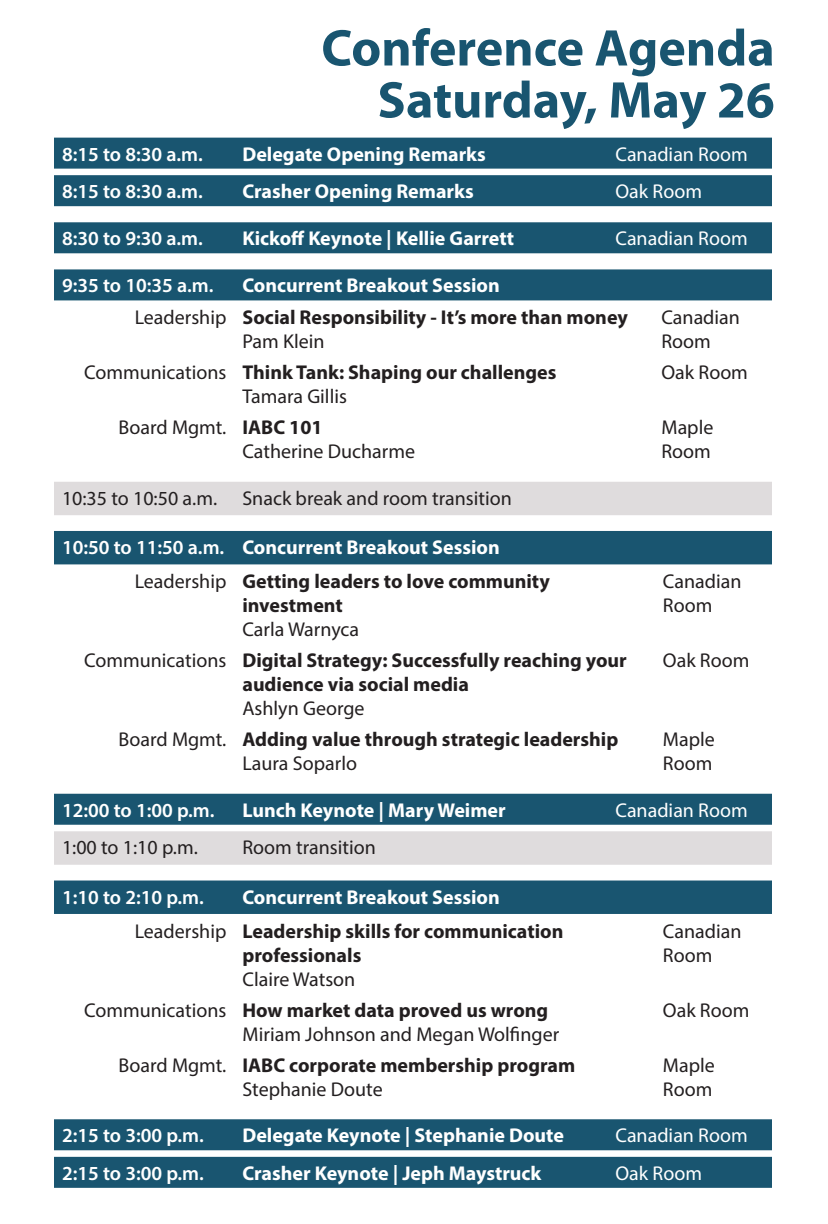
<style>
.page{position:relative;width:828px;height:1224px;background:#fff}
.page>*{position:absolute;margin:0;border:0;box-sizing:border-box;transform-origin:0 0}
.t1{font:700 52px "Myriad Pro";color:#195570}
.t2{font:20px/24px "Myriad Pro";color:#231f20}
.t3{font:700 20px/24px "Myriad Pro";color:#231f20}
.t4{font:700 20px "Myriad Pro";color:#fff}
.t5{font:600 20px "Myriad Pro";color:#fff}
.t6{font:20px "Myriad Pro";color:#fff}
</style>
<div class="page">
<div style="left:54px;top:222px;width:718px;height:31px;background:#195570"></div>
<div style="left:54px;top:794px;width:718px;height:31px;background:#195570"></div>
<div style="left:54px;top:1157px;width:718px;height:31px;background:#195570"></div>
<div style="left:54px;top:269px;width:718px;height:31px;background:#195570"></div>
<div style="left:54px;top:531px;width:718px;height:33px;background:#195570"></div>
<div style="left:54px;top:881px;width:718px;height:33px;background:#195570"></div>
<div style="left:54px;top:831px;width:718px;height:34px;background:#dfdcdd"></div>
<div style="left:54px;top:482px;width:718px;height:33px;background:#dfdcdd"></div>
<div style="left:54px;top:1119px;width:718px;height:31px;background:#195570"></div>
<div style="left:54px;top:175px;width:718px;height:31px;background:#195570"></div>
<div style="left:54px;top:138px;width:718px;height:31px;background:#195570"></div>
<p class="t1" style="left:321px;top:14px;width:455px">Conference Agenda</p>
<p class="t1" style="left:377px;top:66px;width:399px">Saturday, May 26</p>
<p class="t5" style="left:62px;top:141px;width:142px">8:15 to 8:30 a.m.</p>
<p class="t4" style="left:242px;top:141px;width:245px">Delegate Opening Remarks</p>
<p class="t6" style="left:616px;top:142px;width:134px">Canadian Room</p>
<p class="t5" style="left:62px;top:179px;width:142px">8:15 to 8:30 a.m.</p>
<p class="t4" style="left:242px;top:178px;width:233px">Crasher Opening Remarks</p>
<p class="t6" style="left:616px;top:179px;width:88px">Oak Room</p>
<p class="t5" style="left:62px;top:226px;width:142px">8:30 to 9:30 a.m.</p>
<p class="t4" style="left:242px;top:226px;width:273px">Kickoff Keynote | Kellie Garrett</p>
<p class="t6" style="left:616px;top:226px;width:134px">Canadian Room</p>
<p class="t5" style="left:62px;top:273px;width:153px">9:35 to 10:35 a.m.</p>
<p class="t4" style="left:242px;top:273px;width:259px">Concurrent Breakout Session</p>
<p class="t2" style="left:135px;top:305px;width:93px">Leadership</p>
<p class="t3" style="left:242px;top:305px;width:387px">Social Responsibility - It’s more than money</p>
<p class="t2" style="left:242px;top:329px;width:84px">Pam Klein</p>
<p class="t2" style="left:84px;top:360px;width:144px">Communications</p>
<p class="t3" style="left:242px;top:360px;width:316px">Think Tank: Shaping our challenges</p>
<p class="t2" style="left:242px;top:384px;width:106px">Tamara Gillis</p>
<p class="t2" style="left:119px;top:415px;width:109px">Board Mgmt.</p>
<p class="t3" style="left:242px;top:415px;width:82px">IABC 101</p>
<p class="t2" style="left:242px;top:439px;width:174px">Catherine Ducharme</p>
<p class="t2" style="left:62px;top:486px;width:157px">10:35 to 10:50 a.m.</p>
<p class="t2" style="left:242px;top:486px;width:271px">Snack break and room transition</p>
<p class="t5" style="left:62px;top:535px;width:164px">10:50 to 11:50 a.m.</p>
<p class="t4" style="left:242px;top:534px;width:259px">Concurrent Breakout Session</p>
<p class="t2" style="left:135px;top:569px;width:93px">Leadership</p>
<p class="t3" style="left:242px;top:569px;width:309px">Getting leaders to love community investment</p>
<p class="t2" style="left:242px;top:617px;width:118px">Carla Warnyca</p>
<p class="t2" style="left:84px;top:648px;width:144px">Communications</p>
<p class="t3" style="left:242px;top:648px;width:386px">Digital Strategy: Successfully reaching your audience via social media</p>
<p class="t2" style="left:242px;top:696px;width:124px">Ashlyn George</p>
<p class="t2" style="left:119px;top:727px;width:109px">Board Mgmt.</p>
<p class="t3" style="left:242px;top:727px;width:377px">Adding value through strategic leadership</p>
<p class="t2" style="left:242px;top:751px;width:116px">Laura Soparlo</p>
<p class="t2" style="left:661px;top:305px;width:80px">Canadian<br>Room</p>
<p class="t2" style="left:661px;top:360px;width:88px">Oak Room</p>
<p class="t2" style="left:661px;top:415px;width:53px">Maple<br>Room</p>
<p class="t2" style="left:663px;top:569px;width:80px">Canadian<br>Room</p>
<p class="t2" style="left:663px;top:648px;width:88px">Oak Room</p>
<p class="t2" style="left:663px;top:727px;width:53px">Maple<br>Room</p>
<p class="t5" style="left:62px;top:797px;width:154px">12:00 to 1:00 p.m.</p>
<p class="t4" style="left:242px;top:797px;width:265px">Lunch Keynote | Mary Weimer</p>
<p class="t6" style="left:616px;top:798px;width:134px">Canadian Room</p>
<p class="t2" style="left:62px;top:835px;width:137px">1:00 to 1:10 p.m.</p>
<p class="t2" style="left:242px;top:835px;width:135px">Room transition</p>
<p class="t5" style="left:62px;top:884px;width:143px">1:10 to 2:10 p.m.</p>
<p class="t4" style="left:242px;top:884px;width:259px">Concurrent Breakout Session</p>
<p class="t2" style="left:135px;top:919px;width:93px">Leadership</p>
<p class="t3" style="left:242px;top:918px;width:323px">Leadership skills for communication professionals</p>
<p class="t2" style="left:242px;top:967px;width:114px">Claire Watson</p>
<p class="t2" style="left:84px;top:998px;width:144px">Communications</p>
<p class="t3" style="left:242px;top:997px;width:307px">How market data proved us wrong</p>
<p class="t2" style="left:242px;top:1022px;width:318px">Miriam Johnson and Megan Wolfinger</p>
<p class="t2" style="left:119px;top:1053px;width:109px">Board Mgmt.</p>
<p class="t3" style="left:242px;top:1052px;width:334px">IABC corporate membership program</p>
<p class="t2" style="left:242px;top:1077px;width:142px">Stephanie Doute</p>
<p class="t2" style="left:663px;top:919px;width:80px">Canadian<br>Room</p>
<p class="t2" style="left:663px;top:998px;width:88px">Oak Room</p>
<p class="t2" style="left:663px;top:1053px;width:53px">Maple<br>Room</p>
<p class="t5" style="left:62px;top:1123px;width:143px">2:15 to 3:00 p.m.</p>
<p class="t4" style="left:242px;top:1123px;width:323px">Delegate Keynote | Stephanie Doute</p>
<p class="t6" style="left:616px;top:1123px;width:134px">Canadian Room</p>
<p class="t5" style="left:62px;top:1160px;width:143px">2:15 to 3:00 p.m.</p>
<p class="t4" style="left:242px;top:1160px;width:301px">Crasher Keynote | Jeph Maystruck</p>
<p class="t6" style="left:616px;top:1161px;width:88px">Oak Room</p>
</div>
